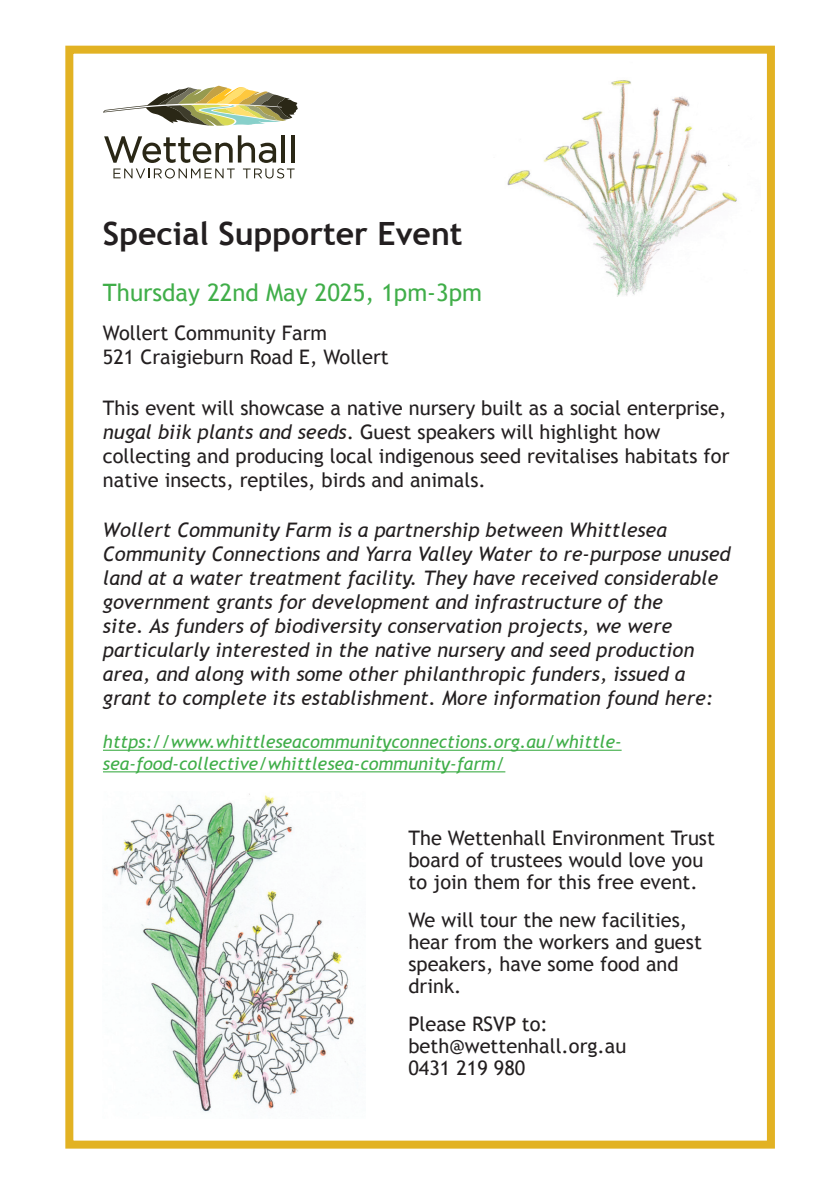
<style>
.page{position:relative;width:840px;height:1191px;background:#fff}
.page>*{position:absolute;margin:0;border:0;box-sizing:border-box;transform-origin:0 0}
.t1{font:700 32px "Trebuchet MS";color:#231f20}
.t2{font:24px "Trebuchet MS";color:#40ae49}
.t3{font:20px/22px "Trebuchet MS";color:#231f20}
.t4{font:italic 20px/24px "Trebuchet MS";color:#231f20}
.t5{font:italic 18px/21.6px "Trebuchet MS";color:#40ae49}
.s1{font-style:italic}
</style>
<div class="page">
<img style="left:507px;top:80px;width:230px;height:217px">
<img style="left:112px;top:793px;width:243px;height:319px">
<svg style="left:104px;top:135px;width:190px;height:43px"></svg>
<svg style="left:103px;top:86px;width:194px;height:40px"></svg>
<div style="left:65px;top:46px;width:709px;height:1102px;border:8px solid #e2b223"></div>
<hr style="left:103px;top:749px;width:518px;height:2px;background:#40ae49">
<hr style="left:103px;top:771px;width:402px;height:1px;background:#40ae49">
<h1 class="t1" style="left:103px;top:214px;width:361px">Special Supporter Event</h1>
<p class="t2" style="left:103px;top:279px;width:380px">Thursday 22nd May 2025, 1pm-3pm</p>
<p class="t3" style="left:103px;top:321px;width:287px;line-height:24px">Wollert Community Farm<br>521 Craigieburn Road E, Wollert</p>
<p class="t3" style="left:103px;top:396px;width:627px;line-height:24px">This event will showcase a native nursery built as a social enterprise, <span class="s1">nugal biik plants and seeds</span>. Guest speakers will highlight how collecting and producing local indigenous seed revitalises habitats for native insects, reptiles, birds and animals.</p>
<p class="t4" style="left:103px;top:518px;width:629px">Wollert Community Farm is a partnership between Whittlesea Community Connections and Yarra Valley Water to re-purpose unused land at a water treatment facility. They have received considerable government grants for development and infrastructure of the<br>site. As funders of biodiversity conservation projects, we were particularly interested in the native nursery and seed production area, and along with some other philanthropic funders, issued a grant to complete its establishment. More information found here:</p>
<p class="t5" style="left:103px;top:731px;width:520px">https://www.whittleseacommunityconnections.org.au/whittle&shy;sea-food-collective/whittlesea-community-farm/</p>
<p class="t3" style="left:408px;top:827px;width:308px">The Wettenhall Environment Trust board of trustees would love you to join them for this free event.</p>
<p class="t3" style="left:408px;top:909px;width:295px">We will tour the new facilities, hear from the workers and guest speakers, have some food and drink.</p>
<p class="t3" style="left:408px;top:1013px;width:219px">Please RSVP to: beth@wettenhall.org.au<br>0431 219 980</p>
</div>
